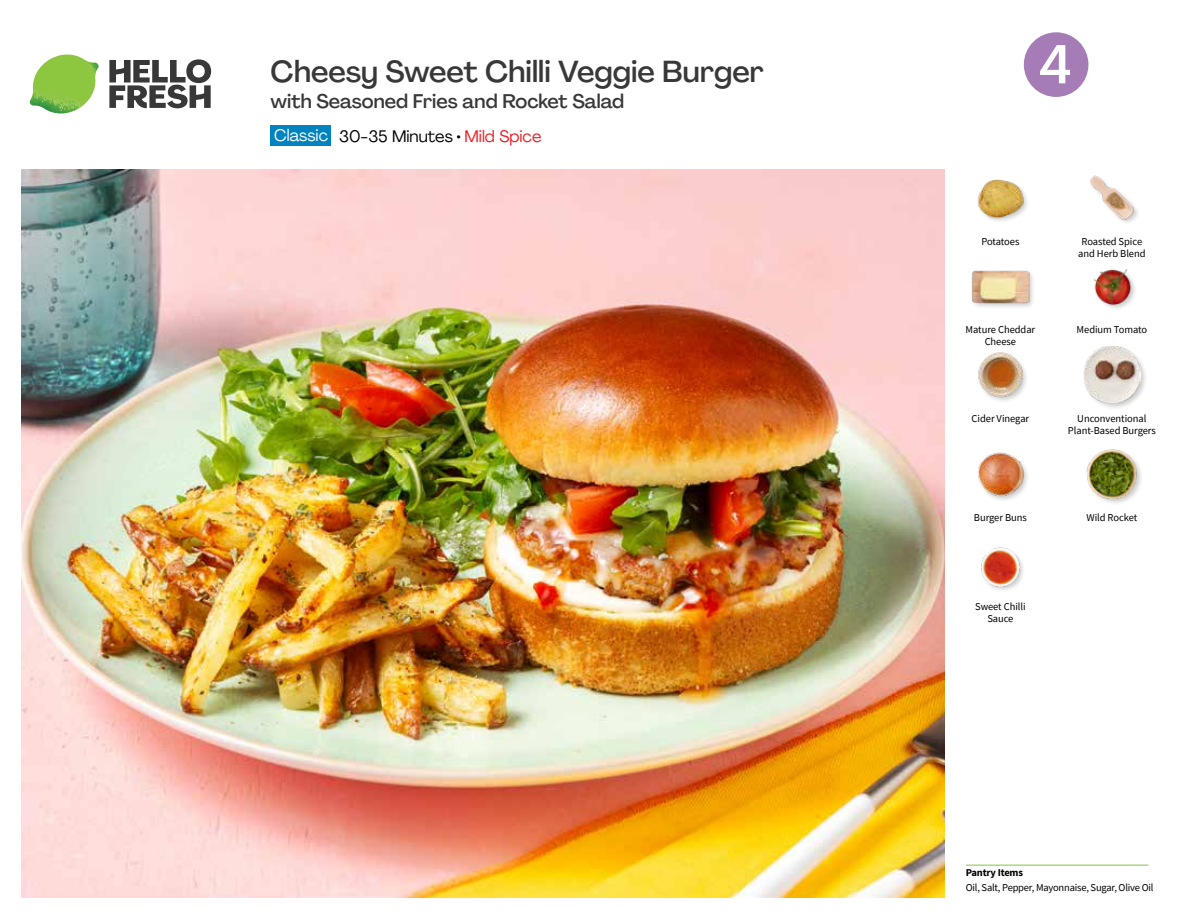
<style>
.page{position:relative;width:1188px;height:918px;background:#fff}
.page>*{position:absolute;margin:0;border:0;box-sizing:border-box;transform-origin:0 0}
.t1{font:500 54px "Agrandir";color:#fff}
.t2{font:500 30px "Agrandir";color:#383839}
.t3{font:500 19.5px "Agrandir";color:#383839}
.t4{font:16.5px "Agrandir";color:#000}
.t5{font:16.5px "Agrandir";color:#fff}
.t6{font:10.5px/12px "Source Sans Pro";letter-spacing:-.005em;color:#000;text-align:center}
.t7{font:700 10.5px "Source Sans Pro";letter-spacing:-.02em;color:#000}
.s1{color:#ed1d24}
</style>
<div class="page">
<svg style="left:109px;top:59px;width:102px;height:49px"></svg>
<img style="left:30px;top:55px;width:69px;height:59px">
<img style="left:21px;top:170px;width:924px;height:728px">
<hr style="left:966px;top:865px;width:183px;height:1px;background:#82c341">
<div style="left:271px;top:126px;width:60px;height:20px;background:#0083be"></div>
<img style="left:981px;top:547px;width:42px;height:43px">
<img style="left:978px;top:352px;width:48px;height:49px">
<img style="left:978px;top:452px;width:49px;height:48px">
<img style="left:1086px;top:449px;width:55px;height:54px">
<div style="left:1082px;top:345px;width:66px;height:65px;background:#000;opacity:.2"></div>
<img style="left:1083px;top:346px;width:58px;height:57px">
<img style="left:977px;top:179px;width:50px;height:42px">
<div style="left:972px;top:270px;width:64px;height:40px;background:#000;opacity:.2"></div>
<img style="left:972px;top:270px;width:57px;height:40px">
<img style="left:1094px;top:269px;width:41px;height:40px">
<img style="left:1090px;top:175px;width:48px;height:48px">
<svg style="left:1023px;top:32px;width:66px;height:65px"></svg>
<h2 class="t2" style="left:271px;top:53px;width:495px">Cheesy Sweet Chilli Veggie Burger</h2>
<h3 class="t3" style="left:271px;top:89px;width:355px">with Seasoned Fries and Rocket Salad</h3>
<h3 class="t5" style="left:274px;top:125px;width:55px">Classic</h3>
<h3 class="t4" style="left:339px;top:126px;width:204px">30-35 Minutes • <span class="s1">Mild Spice</span></h3>
<h1 class="t1" style="left:1039px;top:31px;width:34px">4</h1>
<p class="t6" style="left:981px;top:235px;width:40px">Potatoes</p>
<p class="t6" style="left:1078px;top:235px;width:69px">Roasted Spice and Herb Blend</p>
<p class="t6" style="left:966px;top:324px;width:71px">Mature Cheddar</p>
<p class="t6" style="left:1077px;top:324px;width:72px">Medium Tomato</p>
<p class="t6" style="left:985px;top:336px;width:33px">Cheese</p>
<p class="t6" style="left:972px;top:413px;width:59px">Cider Vinegar</p>
<p class="t6" style="left:1068px;top:413px;width:89px">Unconventional<br>Plant-Based Burgers</p>
<p class="t6" style="left:974px;top:512px;width:54px">Burger Buns</p>
<p class="t6" style="left:1086px;top:512px;width:52px">Wild Rocket</p>
<p class="t6" style="left:975px;top:601px;width:52px">Sweet Chilli<br>Sauce</p>
<p class="t7" style="left:966px;top:866px;width:59px">Pantry Items</p>
<p class="t6" style="left:966px;top:881px;width:189px">Oil, Salt, Pepper, Mayonnaise, Sugar, Olive Oil</p>
</div>
